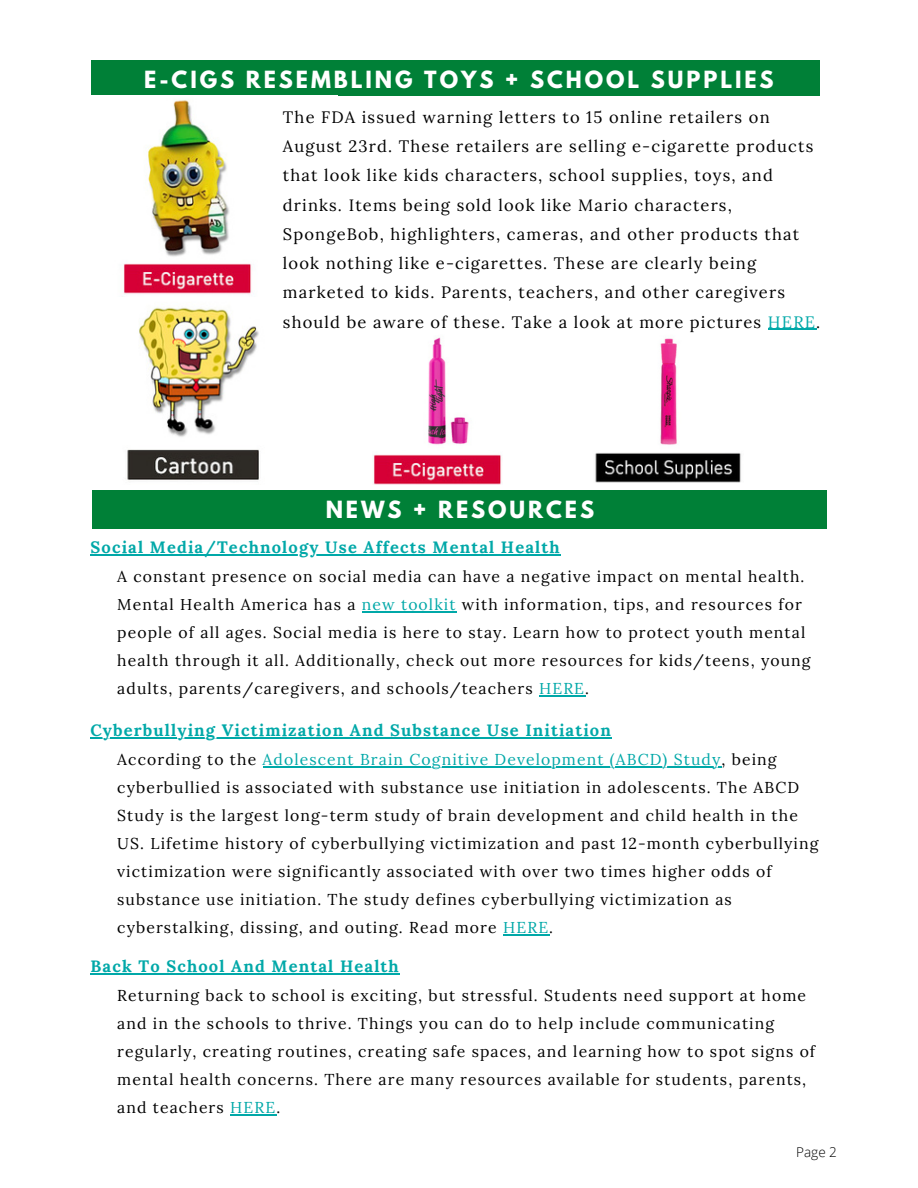
<style>
.page{position:relative;width:918px;height:1188px;background:#fff}
.page>*{position:absolute;margin:0;border:0;box-sizing:border-box;transform-origin:0 0}
.t1{font:700 21px "League Spartan";letter-spacing:.14em;color:#fff}
.t2{font:16.5px/29.2px "Lora";letter-spacing:.07em;color:#000}
.t3{font:700 16.5px "Lora";letter-spacing:.07em;color:#00a8a8}
.t4{font:15.75px/28px "Lora";letter-spacing:.07em;color:#000}
.t5{font:300 13.5px "Open Sans";color:#000}
.s1{color:#00a8a8}
</style>
<div class="page">
<div style="left:92px;top:490px;width:734px;height:39px;background:#008037"></div>
<div style="left:92px;top:61px;width:728px;height:35px;background:#008037"></div>
<hr style="left:90px;top:554px;width:471px;height:2px;background:#00a8a8">
<hr style="left:362px;top:611px;width:95px;height:2px;background:#00a8a8">
<hr style="left:539px;top:695px;width:46px;height:2px;background:#00a8a8">
<hr style="left:90px;top:737px;width:522px;height:1px;background:#00a8a8">
<hr style="left:263px;top:766px;width:458px;height:1px;background:#00a8a8">
<hr style="left:503px;top:934px;width:46px;height:1px;background:#00a8a8">
<hr style="left:90px;top:973px;width:310px;height:1px;background:#00a8a8">
<hr style="left:230px;top:1114px;width:46px;height:1px;background:#00a8a8">
<img style="left:122px;top:100px;width:130px;height:197px">
<img style="left:127px;top:307px;width:132px;height:173px">
<img style="left:428px;top:337px;width:249px;height:108px">
<hr style="left:768px;top:329px;width:48px;height:1px;background:#00a8a8">
<img style="left:373px;top:454px;width:129px;height:30px">
<img style="left:595px;top:452px;width:146px;height:30px">
<p class="t1" style="left:144px;top:69px;width:631px">E-CIGS RESEMBLING TOYS + SCHOOL SUPPLIES</p>
<p class="t2" style="left:283px;top:102px;width:539px">The FDA issued warning letters to 15 online retailers on August 23rd. These retailers are selling e-cigarette products that look like kids characters, school supplies, toys, and drinks. Items being sold look like Mario characters, SpongeBob, highlighters, cameras, and other products that look nothing like e-cigarettes. These are clearly being marketed to kids. Parents, teachers, and other caregivers should be aware of these. Take a look at more pictures <span class="s1">HERE</span>.</p>
<p class="t1" style="left:326px;top:499px;width:270px">NEWS + RESOURCES</p>
<p class="t3" style="left:90px;top:537px;width:471px">Social Media/Technology Use Affects Mental Health</p>
<p class="t4" style="left:117px;top:562px;width:695px">A constant presence on social media can have a negative impact on mental health.<br>Mental Health America has a <span class="s1">new toolkit</span> with information, tips, and resources for people of all ages. Social media is here to stay. Learn how to protect youth mental health through it all. Additionally, check out more resources for kids/teens, young adults, parents/caregivers, and schools/teachers <span class="s1">HERE</span>.</p>
<p class="t3" style="left:90px;top:719px;width:522px">Cyberbullying Victimization And Substance Use Initiation</p>
<p class="t4" style="left:117px;top:745px;width:703px">According to the <span class="s1">Adolescent Brain Cognitive Development (ABCD) Study</span>, being cyberbullied is associated with substance use initiation in adolescents. The ABCD Study is the largest long-term study of brain development and child health in the US. Lifetime history of cyberbullying victimization and past 12-month cyberbullying victimization were significantly associated with over two times higher odds of substance use initiation. The study defines cyberbullying victimization as cyberstalking, dissing, and outing. Read more <span class="s1">HERE</span>.</p>
<p class="t3" style="left:90px;top:955px;width:310px">Back To School And Mental Health</p>
<p class="t4" style="left:117px;top:981px;width:700px">Returning back to school is exciting, but stressful. Students need support at home and in the schools to thrive. Things you can do to help include communicating regularly, creating routines, creating safe spaces, and learning how to spot signs of mental health concerns. There are many resources available for students, parents, and teachers <span class="s1">HERE</span>.</p>
<p class="t5" style="left:796px;top:1142px;width:42px">Page 2</p>
</div>
